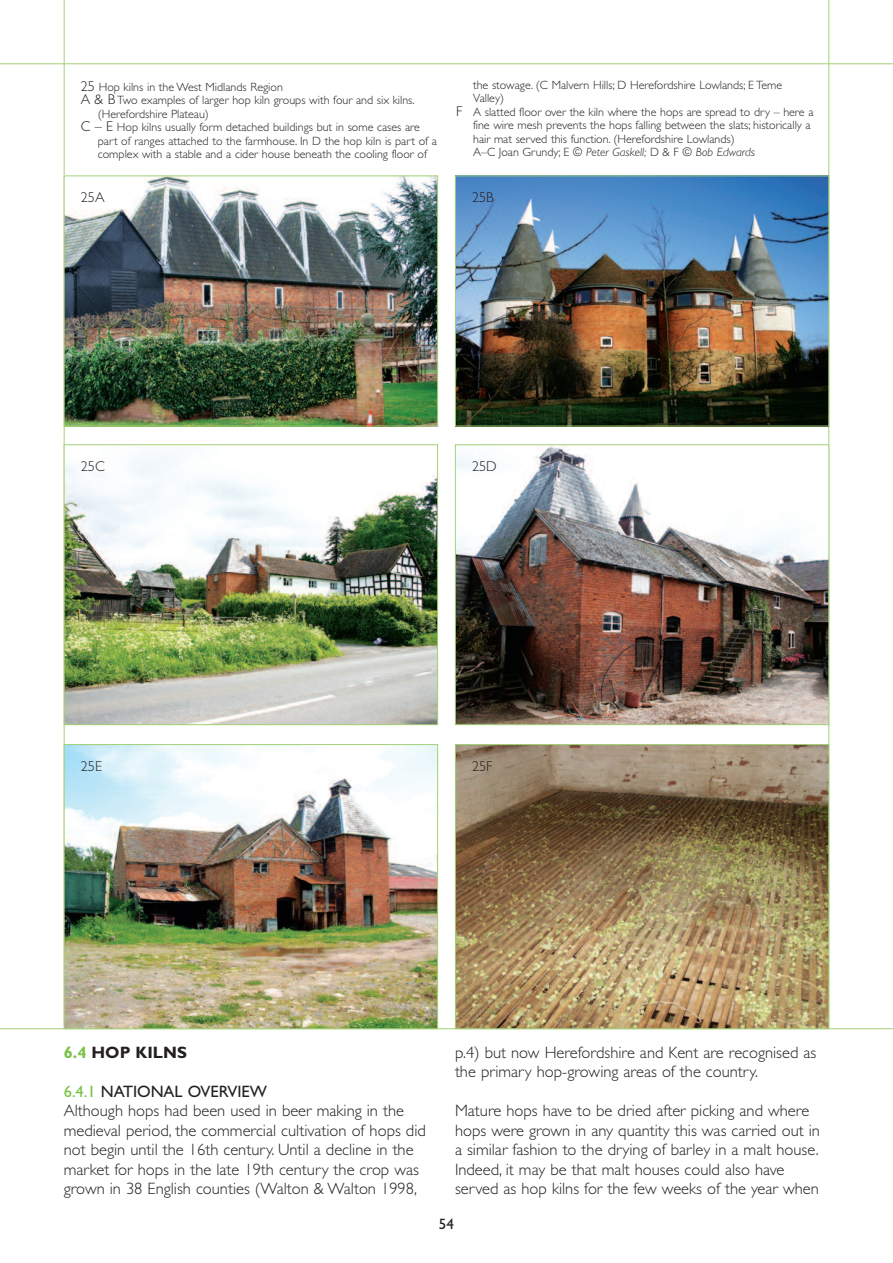
<style>
.page{position:relative;width:893px;height:1263px;background:#fff}
.page>*{position:absolute;margin:0;border:0;box-sizing:border-box;transform-origin:0 0}
.t1{font:300 16.5px/19.5px "Gill Sans";color:#231f20}
.t2{font:700 16.5px "Gill Sans";color:#231f20}
.t3{font:15px "Gill Sans";color:#231f20}
.t4{font:300 14.25px "Gill Sans";color:#231f20}
.t5{font:300 12px "Gill Sans";color:#231f20}
.t6{font:italic 300 12px "Gill Sans";color:#231f20}
.s1{font-size:14.25px}
.s2{font-style:normal}
.s3{color:#7bc249}
.s4{font-weight:400;color:#7bc249}
.s5{font-weight:400}
</style>
<div class="page">
<hr style="left:0;top:63px;width:893px;height:1px;background:#a4d178">
<hr style="left:0;top:1028px;width:893px;height:1px;background:#a4d178">
<hr style="left:64px;top:0;width:1px;height:1026px;background:#a4d178">
<hr style="left:828px;top:0;width:1px;height:1026px;background:#a4d178">
<img style="left:66px;top:177px;width:370px;height:247px">
<div style="left:64px;top:175px;width:374px;height:251px;border:1px solid #a4d178"></div>
<img style="left:457px;top:177px;width:370px;height:247px">
<div style="left:455px;top:175px;width:374px;height:251px;border:1px solid #a4d178"></div>
<img style="left:66px;top:453px;width:370px;height:270px">
<div style="left:64px;top:444px;width:374px;height:281px;border:1px solid #a4d178"></div>
<img style="left:457px;top:446px;width:370px;height:277px">
<div style="left:455px;top:444px;width:374px;height:281px;border:1px solid #a4d178"></div>
<img style="left:66px;top:746px;width:370px;height:281px">
<div style="left:64px;top:744px;width:374px;height:285px;border:1px solid #a4d178"></div>
<img style="left:457px;top:746px;width:370px;height:281px">
<div style="left:455px;top:744px;width:374px;height:285px;border:1px solid #a4d178"></div>
<p class="t5" style="left:81px;top:82px;width:204px"><span class="s1">25</span> Hop kilns in the West Midlands Region</p>
<p class="t5" style="left:81px;top:95px;width:335px"><span class="s1">A &amp; B</span> Two examples of larger hop kiln groups with four and six kilns.</p>
<p class="t5" style="left:98px;top:109px;width:113px">(Herefordshire Plateau)</p>
<p class="t5" style="left:81px;top:122px;width:341px"><span class="s1">C – E</span> Hop kilns usually form detached buildings but in some cases are</p>
<p class="t5" style="left:98px;top:136px;width:341px">part of ranges attached to the farmhouse. In D the hop kiln is part of a</p>
<p class="t5" style="left:98px;top:149px;width:331px">complex with a stable and a cider house beneath the cooling floor of</p>
<p class="t5" style="left:473px;top:80px;width:311px">the stowage. (C Malvern Hills; D Herefordshire Lowlands; E Teme</p>
<p class="t5" style="left:473px;top:94px;width:32px">Valley)</p>
<p class="t5" style="left:456px;top:107px;width:359px"><span class="s1">F</span> A slatted floor over the kiln where the hops are spread to dry – here a</p>
<p class="t5" style="left:473px;top:121px;width:339px">fine wire mesh prevents the hops falling between the slats; historically a</p>
<p class="t5" style="left:473px;top:134px;width:263px">hair mat served this function. (Herefordshire Lowlands)</p>
<p class="t6" style="left:473px;top:148px;width:283px"><span class="s2">A–C Joan Grundy; E</span> © Peter Gaskell; <span class="s2">D &amp; F</span> © Bob Edwards</p>
<p class="t4" style="left:81px;top:192px;width:25px">25A</p>
<p class="t4" style="left:472px;top:192px;width:23px">25B</p>
<p class="t4" style="left:81px;top:461px;width:25px">25C</p>
<p class="t4" style="left:472px;top:461px;width:26px">25D</p>
<p class="t4" style="left:81px;top:761px;width:23px">25E</p>
<p class="t4" style="left:472px;top:761px;width:22px">25F</p>
<p class="t2" style="left:64px;top:1046px;width:125px"><span class="s3">6.4</span> HOP KILNS</p>
<p class="t1" style="left:64px;top:1083px;width:364px"><span class="s4">6.4.1</span> <span class="s5">NATIONAL OVERVIEW<br></span>Although hops had been used in beer making in the medieval period, the commercial cultivation of hops did not begin until the 16th century. Until a decline in the market for hops in the late 19th century the crop was grown in 38 English counties (Walton &amp; Walton 1998,</p>
<p class="t1" style="left:455px;top:1044px;width:363px">p.4) but now Herefordshire and Kent are recognised as the primary hop-growing areas of the country.</p>
<p class="t1" style="left:455px;top:1102px;width:366px">Mature hops have to be dried after picking and where hops were grown in any quantity this was carried out in a similar fashion to the drying of barley in a malt house.<br>Indeed, it may be that malt houses could also have served as hop kilns for the few weeks of the year when</p>
<p class="t3" style="left:439px;top:1214px;width:16px">54</p>
</div>
